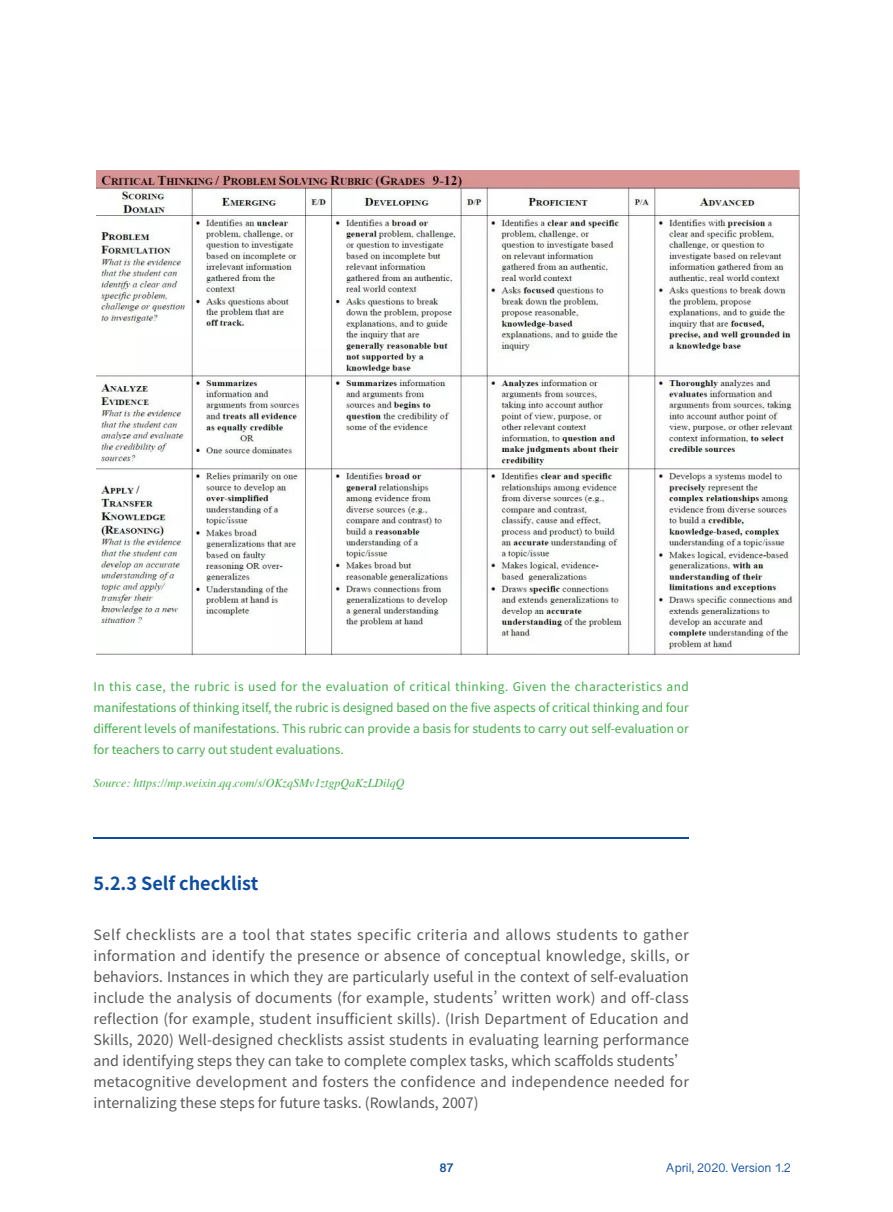
<style>
.page{position:relative;width:893px;height:1212px;background:#fff}
.page>*{position:absolute;margin:0;border:0;box-sizing:border-box;transform-origin:0 0}
.三级标题-新{font:700 18px "Source Han Sans SC";color:#0d4da1}
.正文样式{font:14.25px/21px "Source Han Sans SC";color:#57585a;text-align:justify}
.故事征文{font:12px/21px "Source Han Sans SC";color:#40ae49;text-align:justify}
.故事征文-2{font:italic 12px "Times";color:#40ae49}
.t1{font:10.5px "Gujarati Sangam MN";color:#0d4da1}
.t2{font:700 10.5px "Gujarati Sangam MN";color:#0d4da1}
</style>
<div class="page">
<img style="left:96px;top:171px;width:703px;height:483px">
<hr style="left:94px;top:837px;width:595px;height:1px;background:#0d4da1">
<p class="故事征文" style="left:94px;top:676px;width:597px">In this case, the rubric is used for the evaluation of critical thinking. Given the characteristics and manifestations of thinking itself, the rubric is designed based on the five aspects of critical thinking and four different levels of manifestations. This rubric can provide a basis for students to carry out self-evaluation or for teachers to carry out student evaluations.</p>
<p class="故事征文-2" style="left:94px;top:773px;width:312px">Source: https://mp.weixin.qq.com/s/OKzqSMv1ztgpQaKzLDilqQ</p>
<p class="三级标题-新" style="left:94px;top:874px;width:166px">5.2.3 Self checklist</p>
<p class="正文样式" style="left:94px;top:924px;width:597px">Self checklists are a tool that states specific criteria and allows students to gather information and identify the presence or absence of conceptual knowledge, skills, or behaviors. Instances in which they are particularly useful in the context of self-evaluation include the analysis of documents (for example, students’ written work) and off-class reflection (for example, student insufficient skills). (Irish Department of Education and Skills, 2020) Well-designed checklists assist students in evaluating learning performance and identifying steps they can take to complete complex tasks, which scaffolds students’ metacognitive development and fosters the confidence and independence needed for internalizing these steps for future tasks. (Rowlands, 2007)</p>
<p class="t2" style="left:439px;top:1162px;width:16px">87</p>
<p class="t1" style="left:665px;top:1162px;width:127px">April, 2020. Version 1.2</p>
</div>
